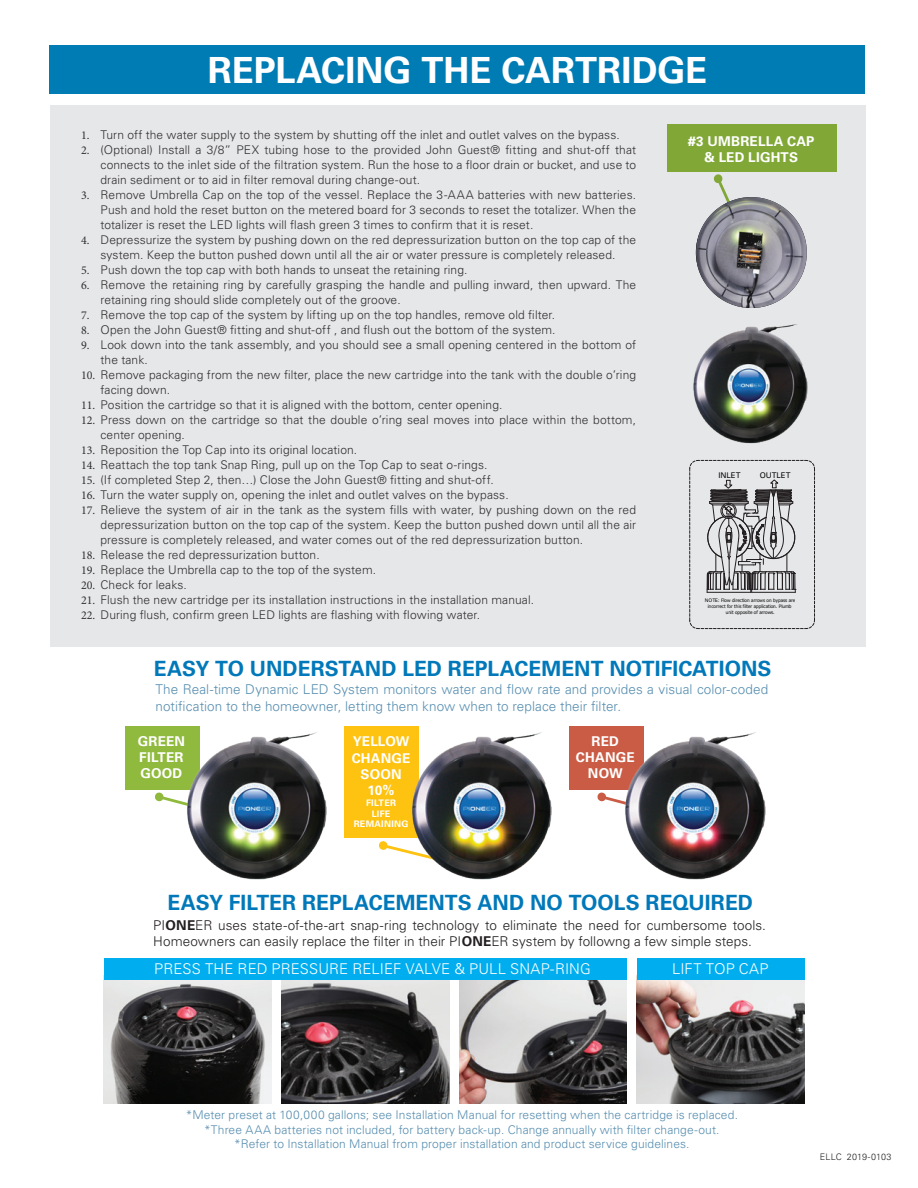
<style>
.page{position:relative;width:918px;height:1188px;background:#fff}
.page>*{position:absolute;margin:0;border:0;box-sizing:border-box;transform-origin:0 0}
.t1{font:700 36px "Univers LT Std";color:#fff}
.t2{font:700 21px "Univers LT Std";color:#0078b9}
.t3{font:300 14.85px "Univers LT Std";letter-spacing:.01em;color:#fff}
.t4{font:300 13.5px/16.2px "Univers LT Std";letter-spacing:.005em;color:#231f20}
.t5{font:300 13.5px/16.2px "Univers LT Std";letter-spacing:.005em;color:#578eb0}
.t6{font:700 13.5px/16.2px "Univers LT Std";letter-spacing:.015em;color:#fff;text-align:center}
.t7{font:300 12px/15px "Univers LT Std";letter-spacing:.01em;color:#312f30}
.t8{font:300 12px/14.4px "Univers LT Std";letter-spacing:.01em;color:#578eb0;text-align:center}
.t9{font:700 9px/10.8px "Univers LT Std";letter-spacing:.03em;color:#fff;text-align:center}
.t10{font:300 9px "Univers LT Std";letter-spacing:.01em;color:#231f20}
.t11{font:7.8px "Univers LT Std";color:#040503}
.t12{font:4.65px/6px "Tahoma";color:#040503;text-align:center}
.s1{font-family:"Minion Pro";font-weight:400}
.s2{font-family:"Univers LT Std";font-size:4.8px}
.s3{font-weight:700}
</style>
<div class="page">
<div style="left:50px;top:105px;width:815px;height:541px;background:#e6e7e9"></div>
<div style="left:50px;top:46px;width:815px;height:48px;background:#007cb5"></div>
<div style="left:667px;top:124px;width:169px;height:47px;background:#81a837"></div>
<svg style="left:713px;top:174px;width:61px;height:38px"></svg>
<img style="left:693px;top:324px;width:115px;height:120px">
<img style="left:696px;top:197px;width:111px;height:111px;border-radius:55px">
<div style="left:125px;top:726px;width:75px;height:64px;background:#90ba3d"></div>
<div style="left:344px;top:726px;width:74px;height:111px;background:#fec210"></div>
<div style="left:569px;top:726px;width:75px;height:64px;background:#ca5c45"></div>
<svg style="left:155px;top:792px;width:13px;height:10px"></svg>
<svg style="left:379px;top:841px;width:14px;height:9px"></svg>
<svg style="left:597px;top:792px;width:9px;height:10px"></svg>
<img style="left:168px;top:732px;width:159px;height:148px">
<img style="left:393px;top:726px;width:159px;height:154px">
<img style="left:606px;top:741px;width:160px;height:139px">
<img style="left:636px;top:975px;width:168px;height:128px">
<img style="left:459px;top:979px;width:168px;height:124px">
<img style="left:104px;top:979px;width:168px;height:124px">
<img style="left:282px;top:979px;width:168px;height:124px">
<div style="left:637px;top:958px;width:167px;height:21px;background:#00aeef"></div>
<div style="left:104px;top:958px;width:523px;height:21px;background:#00aeef"></div>
<svg style="left:689px;top:459px;width:126px;height:306px"></svg>
<h1 class="t1" style="left:208px;top:50px;width:501px">REPLACING THE CARTRIDGE</h1>
<p class="t7" style="left:81px;top:127px;width:540px"><span class="s1">1.</span> Turn off the water supply to the system by shutting off the inlet and outlet valves on the bypass.</p>
<p class="t7" style="left:100px;top:142px;width:537px;text-align:justify;text-indent:-20px"><span class="s1">2.</span> (Optional) Install a 3/8” PEX tubing hose to the provided John Guest® fitting and shut-off that connects to the inlet side of the filtration system. Run the hose to a floor drain or bucket, and use to drain sediment or to aid in filter removal during change-out.</p>
<p class="t7" style="left:100px;top:187px;width:537px;text-align:justify;text-indent:-20px"><span class="s1">3.</span> Remove Umbrella Cap on the top of the vessel. Replace the 3-AAA batteries with new batteries.<br>Push and hold the reset button on the metered board for 3 seconds to reset the totalizer. When the totalizer is reset the LED lights will flash green 3 times to confirm that it is reset.</p>
<p class="t7" style="left:81px;top:232px;width:557px;text-align:center"><span class="s1">4.</span> Depressurize the system by pushing down on the red depressurization button on the top cap of the system. Keep the button pushed down until all the air or water pressure is completely released.</p>
<p class="t7" style="left:81px;top:262px;width:388px"><span class="s1">5.</span> Push down the top cap with both hands to unseat the retaining ring.</p>
<p class="t7" style="left:100px;top:277px;width:537px;text-indent:-20px"><span class="s1">6.</span> Remove the retaining ring by carefully grasping the handle and pulling inward, then upward. The retaining ring should slide completely out of the groove.</p>
<p class="t7" style="left:81px;top:307px;width:476px"><span class="s1">7.</span> Remove the top cap of the system by lifting up on the top handles, remove old filter.</p>
<p class="t7" style="left:81px;top:322px;width:476px"><span class="s1">8.</span> Open the John Guest® fitting and shut-off , and flush out the bottom of the system.</p>
<p class="t7" style="left:100px;top:337px;width:537px;text-indent:-20px"><span class="s1">9.</span> Look down into the tank assembly, and you should see a small opening centered in the bottom of the tank.</p>
<p class="t7" style="left:100px;top:367px;width:537px;text-indent:-20px"><span class="s1">10.</span> Remove packaging from the new filter, place the new cartridge into the tank with the double o’ring facing down.</p>
<p class="t7" style="left:81px;top:397px;width:423px"><span class="s1">11.</span> Position the cartridge so that it is aligned with the bottom, center opening.</p>
<p class="t7" style="left:100px;top:412px;width:537px;text-indent:-20px"><span class="s1">12.</span> Press down on the cartridge so that the double o’ring seal moves into place within the bottom, center opening.</p>
<p class="t7" style="left:81px;top:442px;width:278px"><span class="s1">13.</span> Reposition the Top Cap into its original location.</p>
<p class="t7" style="left:81px;top:457px;width:408px"><span class="s1">14.</span> Reattach the top tank Snap Ring, pull up on the Top Cap to seat o-rings.</p>
<p class="t7" style="left:81px;top:472px;width:414px"><span class="s1">15.</span> (If completed Step 2, then…) Close the John Guest® fitting and shut-off.</p>
<p class="t7" style="left:81px;top:487px;width:429px"><span class="s1">16.</span> Turn the water supply on, opening the inlet and outlet valves on the bypass.</p>
<p class="t7" style="left:100px;top:502px;width:537px;text-align:justify;text-indent:-20px"><span class="s1">17.</span> Relieve the system of air in the tank as the system fills with water, by pushing down on the red depressurization button on the top cap of the system. Keep the button pushed down until all the air pressure is completely released, and water comes out of the red depressurization button.</p>
<p class="t7" style="left:81px;top:547px;width:240px"><span class="s1">18.</span> Release the red depressurization button.</p>
<p class="t7" style="left:81px;top:562px;width:297px"><span class="s1">19.</span> Replace the Umbrella cap to the top of the system.</p>
<p class="t7" style="left:81px;top:577px;width:107px"><span class="s1">20.</span> Check for leaks.</p>
<p class="t7" style="left:81px;top:592px;width:455px"><span class="s1">21.</span> Flush the new cartridge per its installation instructions in the installation manual.</p>
<p class="t7" style="left:81px;top:607px;width:401px"><span class="s1">22.</span> During flush, confirm green LED lights are flashing with flowing water.</p>
<p class="t6" style="left:688px;top:133px;width:128px">#3 UMBRELLA CAP &amp; LED LIGHTS</p>
<p class="t11" style="left:718px;top:471px;width:24px">INLET</p>
<p class="t11" style="left:760px;top:470px;width:32px">OUTLET</p>
<p class="t12" style="left:705px;top:597px;width:92px"><span class="s2">NOTE:</span> Flow direction arrows on bypass are incorrect for this filter application. Plumb unit opposite of arrows.</p>
<h2 class="t2" style="left:154px;top:656px;width:619px">EASY TO UNDERSTAND LED REPLACEMENT NOTIFICATIONS</h2>
<p class="t5" style="left:155px;top:681px;width:614px">The Real-time Dynamic LED System monitors water and flow rate and provides a visual color-coded notification to the homeowner, letting them know when to replace their filter.</p>
<p class="t6" style="left:138px;top:733px;width:49px;text-align:justify">GREEN FILTER GOOD</p>
<p class="t6" style="left:352px;top:734px;width:60px">YELLOW<br>CHANGE<br>SOON<br>10%</p>
<p class="t9" style="left:354px;top:797px;width:56px">FILTER<br>LIFE<br>REMAINING</p>
<p class="t6" style="left:576px;top:733px;width:60px">RED<br>CHANGE<br>NOW</p>
<h2 class="t2" style="left:168px;top:890px;width:587px">EASY FILTER REPLACEMENTS AND NO TOOLS REQUIRED</h2>
<p class="t4" style="left:153px;top:917px;width:614px">PI<span class="s3">ONE</span>ER uses state-of-the-art snap-ring technology to eliminate the need for cumbersome tools.<br>Homeowners can easily replace the filter in their PI<span class="s3">ONE</span>ER system by followng a few simple steps.</p>
<p class="t3" style="left:154px;top:960px;width:438px">PRESS THE RED PRESSURE RELIEF VALVE &amp; PULL SNAP-RING</p>
<p class="t3" style="left:672px;top:960px;width:98px">LIFT TOP CAP</p>
<p class="t8" style="left:186px;top:1108px;width:554px">*Meter preset at 100,000 gallons; see Installation Manual for resetting when the cartridge is replaced. *Three AAA batteries not included, for battery back-up. Change annually with filter change-out. *Refer to Installation Manual from proper installation and product service guidelines.</p>
<p class="t10" style="left:820px;top:1151px;width:73px">ELLC 2019-0103</p>
</div>
